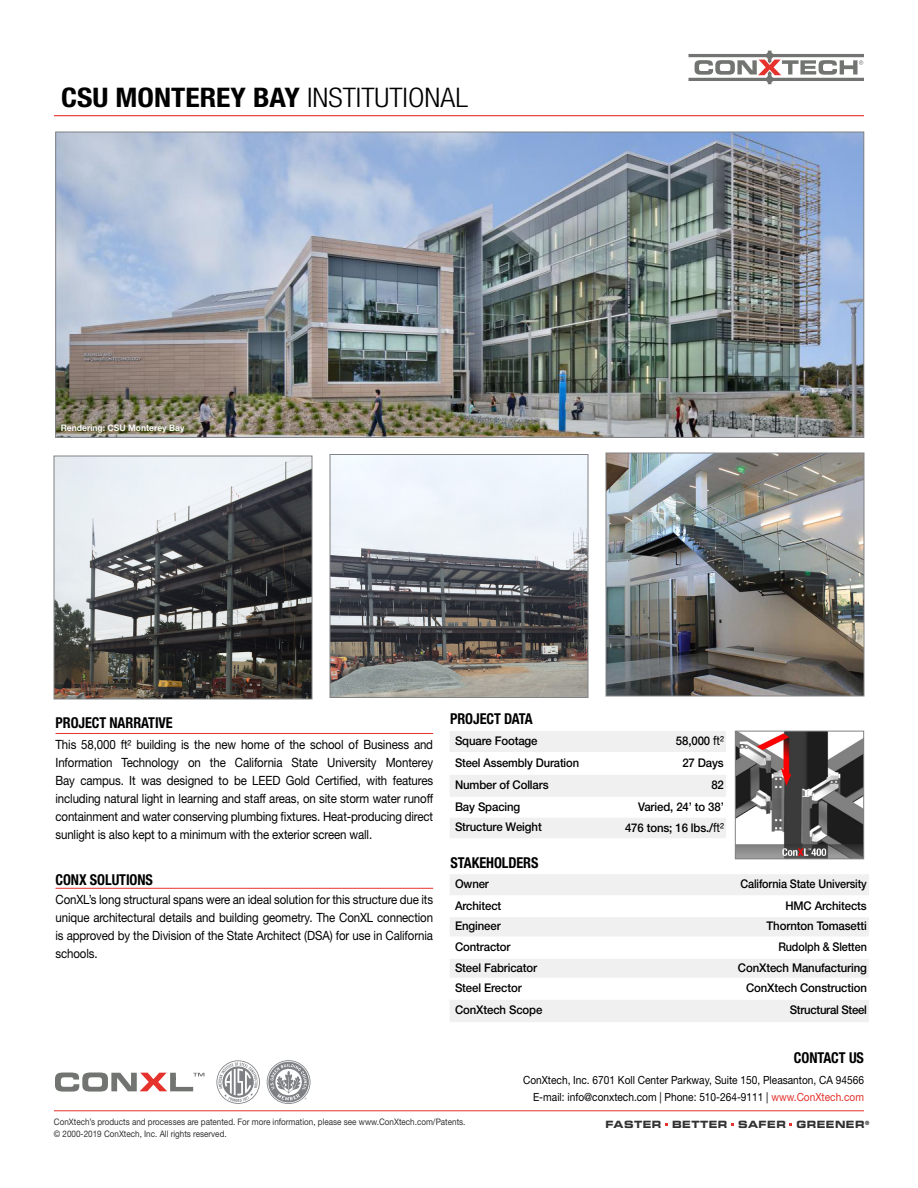
<style>
.page{position:relative;width:918px;height:1188px;background:#fff}
.page>*{position:absolute;margin:0;border:0;box-sizing:border-box;transform-origin:0 0}
.t1{font:700 condensed 27px "Helvetica Neue LT Std";color:#000;scale:1.1 1}
.t2{font:700 condensed 15px "Helvetica Neue LT Std";letter-spacing:-.005em;color:#000;scale:.95 1}
.t3{font:12.75px/18px "Helvetica Neue LT Std";letter-spacing:-.01em;color:#000;text-align:justify;scale:.9 1}
.t4{font:500 12px "Helvetica Neue LT Std";letter-spacing:-.01em;color:#000;scale:.95 1}
.t5{font:500 12px "Helvetica Neue LT Std";letter-spacing:-.01em;color:#000;scale:.9 1}
.t6{font:500 12px "Helvetica Neue LT Std";letter-spacing:-.01em;color:#000;scale:.93 1}
.t7{font:11.25px/16.5px "Helvetica Neue LT Std";color:#000;text-align:right;scale:.9 1}
.t8{font:10.05px "Eurostile LT Std Bold Ex 2";letter-spacing:.05em;color:#323232;scale:.92 1}
.t9{font:9px "Helvetica Neue LT Std";color:#323232;scale:.9 1}
.t10{font:700 9px "Helvetica Neue LT Std";color:#fafafa;scale:.95 1}
.s1{font-weight:300}
.s2{font-weight:400;font-size:12.75px}
.s3{color:#e5322d}
</style>
<div class="page">
<svg style="left:688px;top:51px;width:176px;height:33px"></svg>
<svg style="left:55px;top:1073px;width:149px;height:19px"></svg>
<hr style="left:54px;top:1110px;width:810px;height:1px;background:#e5322d">
<svg style="left:267px;top:1060px;width:43px;height:44px"></svg>
<svg style="left:216px;top:1060px;width:44px;height:44px"></svg>
<img style="left:737px;top:733px;width:125px;height:124px">
<div style="left:735px;top:731px;width:129px;height:128px;border:1px solid #808285"></div>
<hr style="left:54px;top:115px;width:810px;height:1px;background:#e5322d">
<img style="left:58px;top:134px;width:804px;height:302px">
<img style="left:608px;top:455px;width:254px;height:239px">
<div style="left:606px;top:453px;width:258px;height:243px;border:1px solid #808285"></div>
<img style="left:332px;top:456px;width:254px;height:240px">
<div style="left:330px;top:454px;width:258px;height:244px;border:1px solid #808285"></div>
<img style="left:56px;top:458px;width:254px;height:239px">
<div style="left:54px;top:456px;width:258px;height:243px;border:1px solid #808285"></div>
<svg style="left:450px;top:731px;width:276px;height:107px"></svg>
<svg style="left:450px;top:874px;width:419px;height:148px;fill:#f0f0f0"></svg>
<svg style="left:56px;top:887px;width:377px;height:1px"></svg>
<hr style="left:56px;top:733px;width:377px;height:1px;background:#e5322d">
<hr style="left:56px;top:888px;width:377px;height:1px;background:#e5322d">
<h1 class="t1" style="left:61px;top:81px;width:371px">CSU MONTEREY BAY <span class="s1">INSTITUTIONAL</span></h1>
<p class="t10" style="left:61px;top:422px;width:132px">Rendering: CSU Monterey Bay</p>
<p class="t2" style="left:56px;top:714px;width:125px">PROJECT NARRATIVE</p>
<p class="t3" style="left:56px;top:736px;width:421px">This 58,000 ft² building is the new home of the school of Business and Information Technology on the California State University Monterey Bay campus. It was designed to be LEED Gold Certified, with features including natural light in learning and staff areas, on site storm water runoff containment and water conserving plumbing fixtures. Heat-producing direct sunlight is also kept to a minimum with the exterior screen wall.</p>
<p class="t2" style="left:56px;top:870px;width:104px">CONX SOLUTIONS</p>
<p class="t3" style="left:56px;top:890px;width:421px">ConXL’s long structural spans were an ideal solution for this structure due its unique architectural details and building geometry. The ConXL connection is approved by the Division of the State Architect (DSA) for use in California schools.</p>
<p class="t2" style="left:450px;top:710px;width:88px">PROJECT DATA</p>
<p class="t4" style="left:455px;top:733px;width:88px">Square Footage</p>
<p class="t4" style="left:676px;top:734px;width:52px">58,000 <span class="s2">ft²</span></p>
<p class="t6" style="left:455px;top:755px;width:135px">Steel Assembly Duration</p>
<p class="t4" style="left:682px;top:755px;width:45px">27 Days</p>
<p class="t4" style="left:455px;top:778px;width:100px">Number of Collars</p>
<p class="t4" style="left:711px;top:778px;width:15px">82</p>
<p class="t4" style="left:455px;top:799px;width:70px">Bay Spacing</p>
<p class="t4" style="left:638px;top:799px;width:92px">Varied, 24’ to 38’</p>
<p class="t4" style="left:455px;top:820px;width:93px">Structure Weight</p>
<p class="t4" style="left:625px;top:820px;width:106px">476 tons; 16 lbs./<span class="s2">ft²</span></p>
<p class="t2" style="left:451px;top:853px;width:94px">STAKEHOLDERS</p>
<p class="t4" style="left:455px;top:877px;width:37px">Owner</p>
<p class="t5" style="left:740px;top:877px;width:142px">California State University</p>
<p class="t4" style="left:455px;top:898px;width:50px">Architect</p>
<p class="t4" style="left:785px;top:898px;width:87px">HMC Architects</p>
<p class="t4" style="left:455px;top:919px;width:50px">Engineer</p>
<p class="t4" style="left:767px;top:919px;width:107px">Thornton Tomasetti</p>
<p class="t4" style="left:455px;top:940px;width:60px">Contractor</p>
<p class="t5" style="left:778px;top:940px;width:100px">Rudolph &amp; Sletten</p>
<p class="t4" style="left:455px;top:960px;width:88px">Steel Fabricator</p>
<p class="t4" style="left:738px;top:960px;width:137px">ConXtech Manufacturing</p>
<p class="t4" style="left:455px;top:981px;width:72px">Steel Erector</p>
<p class="t4" style="left:746px;top:981px;width:129px">ConXtech Construction</p>
<p class="t4" style="left:455px;top:1003px;width:94px">ConXtech Scope</p>
<p class="t4" style="left:790px;top:1003px;width:83px">Structural Steel</p>
<p class="t2" style="left:794px;top:1049px;width:75px">CONTACT US</p>
<p class="t7" style="left:523px;top:1072px;width:380px">ConXtech, Inc. 6701 Koll Center Parkway, Suite 150, Pleasanton, CA 94566<br>E-mail: info@conxtech.com | Phone: 510-264-9111 | <span class="s3">www.ConXtech.com</span></p>
<p class="t9" style="left:54px;top:1116px;width:459px">ConXtech’s products and processes are patented. For more information, please see www.ConXtech.com/Patents.</p>
<p class="t9" style="left:54px;top:1129px;width:194px">© 2000-2019 ConXtech, Inc. All rights reserved.</p>
<p class="t8" style="left:605px;top:1117px;width:288px">FASTER BETTER SAFER GREENER<sup>®</sup></p>
</div>
